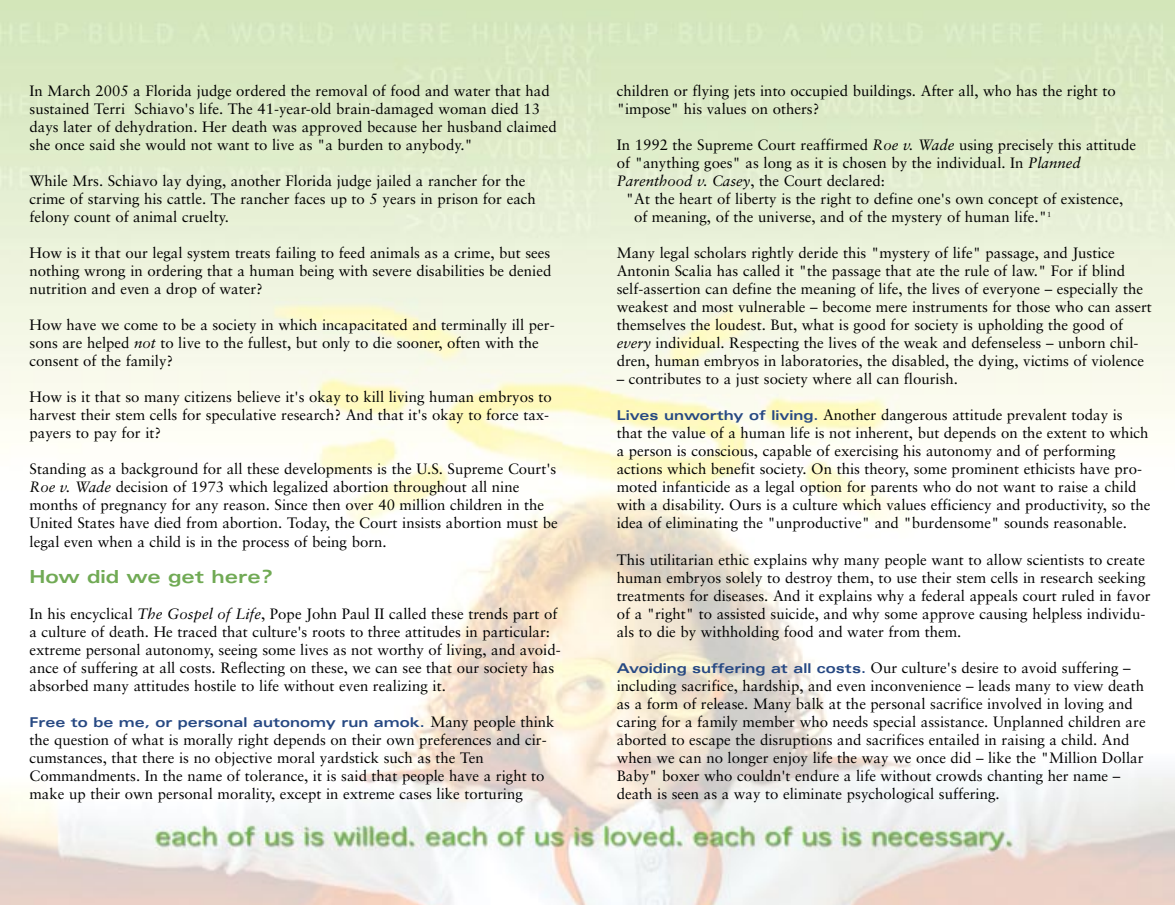
<style>
.page{position:relative;width:1175px;height:905px;background:#fff}
.page>*{position:absolute;margin:0;border:0;box-sizing:border-box;transform-origin:0 0}
.t1{font:700 expanded 18px "Univers";color:#71aa55}
.t2{font:15px/18px "Sabon";color:#000}
.t3{font:700 expanded 13.5px "Univers";color:#274983}
.s1{font-style:italic}
.s2{font-family:"Sabon";font-weight:400;font-stretch:normal;font-size:15px;color:#000}
.s3{font-family:"Univers";font-weight:700;font-stretch:expanded;font-size:13.5px;color:#274983}
</style>
<div class="page">
<img style="left:0;top:0;width:1174px;height:904px">
<p class="t2" style="left:30px;top:83px;width:529px">In March 2005 a Florida judge ordered the removal of food and water that had sustained Terri Schiavo's life. The 41-year-old brain-damaged woman died 13 days later of dehydration. Her death was approved because her husband claimed she once said she would not want to live as "a burden to anybody."</p>
<p class="t2" style="left:30px;top:173px;width:508px">While Mrs. Schiavo lay dying, another Florida judge jailed a rancher for the crime of starving his cattle. The rancher faces up to 5 years in prison for each felony count of animal cruelty.</p>
<p class="t2" style="left:30px;top:245px;width:523px;text-align:justify">How is it that our legal system treats failing to feed animals as a crime, but sees nothing wrong in ordering that a human being with severe disabilities be denied nutrition and even a drop of water?</p>
<p class="t2" style="left:30px;top:317px;width:526px">How have we come to be a society in which incapacitated and terminally ill per&shy;sons are helped <span class="s1">not</span> to live to the fullest, but only to die sooner, often with the consent of the family?</p>
<p class="t2" style="left:30px;top:389px;width:524px">How is it that so many citizens believe it's okay to kill living human embryos to harvest their stem cells for speculative research? And that it's okay to force tax&shy;payers to pay for it?</p>
<p class="t2" style="left:30px;top:461px;width:529px">Standing as a background for all these developments is the U.S. Supreme Court's <span class="s1">Roe v. Wade</span> decision of 1973 which legalized abortion throughout all nine months of pregnancy for any reason. Since then over 40 million children in the United States have died from abortion. Today, the Court insists abortion must be legal even when a child is in the process of being born.</p>
<p class="t1" style="left:30px;top:569px;width:245px">How did we get here?</p>
<p class="t2" style="left:29px;top:605px;width:533px">In his encyclical <span class="s1">The Gospel of Life</span>, Pope John Paul II called these trends part of a culture of death. He traced that culture's roots to three attitudes in particular: extreme personal autonomy, seeing some lives as not worthy of living, and avoid&shy;ance of suffering at all costs. Reflecting on these, we can see that our society has absorbed many attitudes hostile to life without even realizing it.</p>
<p class="t3" style="left:30px;top:716px;width:526px">Free to be me, or personal autonomy run amok. <span class="s2">Many people think</span></p>
<p class="t2" style="left:29px;top:731px;width:519px">the question of what is morally right depends on their own preferences and cir&shy;cumstances, that there is no objective moral yardstick such as the Ten Commandments. In the name of tolerance, it is said that people have a right to make up their own personal morality, except in extreme cases like torturing</p>
<p class="t2" style="left:616px;top:83px;width:500px">children or flying jets into occupied buildings. After all, who has the right to "impose" his values on others?</p>
<p class="t2" style="left:616px;top:137px;width:521px">In 1992 the Supreme Court reaffirmed <span class="s1">Roe v. Wade</span> using precisely this attitude of "anything goes" as long as it is chosen by the individual. In <span class="s1">Planned<br>Parenthood v. Casey</span>, the Court declared:</p>
<p class="t2" style="left:634px;top:191px;width:491px;text-indent:-8px">"At the heart of liberty is the right to define one's own concept of existence, of meaning, of the universe, and of the mystery of human life."<sup>1</sup></p>
<p class="t2" style="left:616px;top:245px;width:536px">Many legal scholars rightly deride this "mystery of life" passage, and Justice Antonin Scalia has called it "the passage that ate the rule of law." For if blind self-assertion can define the meaning of life, the lives of everyone – especially the weakest and most vulnerable – become mere instruments for those who can assert themselves the loudest. But, what is good for society is upholding the good of <span class="s1">every</span> individual. Respecting the lives of the weak and defenseless – unborn chil&shy;dren, human embryos in laboratories, the disabled, the dying, victims of violence</p>
<p class="t2" style="left:617px;top:371px;width:343px">– contributes to a just society where all can flourish.</p>
<p class="t2" style="left:616px;top:407px;width:535px"><span class="s3">Lives unworthy of living.</span> Another dangerous attitude prevalent today is that the value of a human life is not inherent, but depends on the extent to which a person is conscious, capable of exercising his autonomy and of performing actions which benefit society. On this theory, some prominent ethicists have pro&shy;moted infanticide as a legal option for parents who do not want to raise a child with a disability. Ours is a culture which values efficiency and productivity, so the idea of eliminating the "unproductive" and "burdensome" sounds reasonable.</p>
<p class="t2" style="left:617px;top:551px;width:535px">This utilitarian ethic explains why many people want to allow scientists to create human embryos solely to destroy them, to use their stem cells in research seeking treatments for diseases. And it explains why a federal appeals court ruled in favor of a "right" to assisted suicide, and why some approve causing helpless individu&shy;als to die by withholding food and water from them.</p>
<p class="t2" style="left:616px;top:659px;width:530px"><span class="s3">Avoiding suffering at all costs.</span> Our culture's desire to avoid suffering – including sacrifice, hardship, and even inconvenience – leads many to view death as a form of release. Many balk at the personal sacrifice involved in loving and caring for a family member who needs special assistance. Unplanned children are aborted to escape the disruptions and sacrifices entailed in raising a child. And when we can no longer enjoy life the way we once did – like the "Million Dollar Baby" boxer who couldn't endure a life without crowds chanting her name – death is seen as a way to eliminate psychological suffering.</p>
</div>
